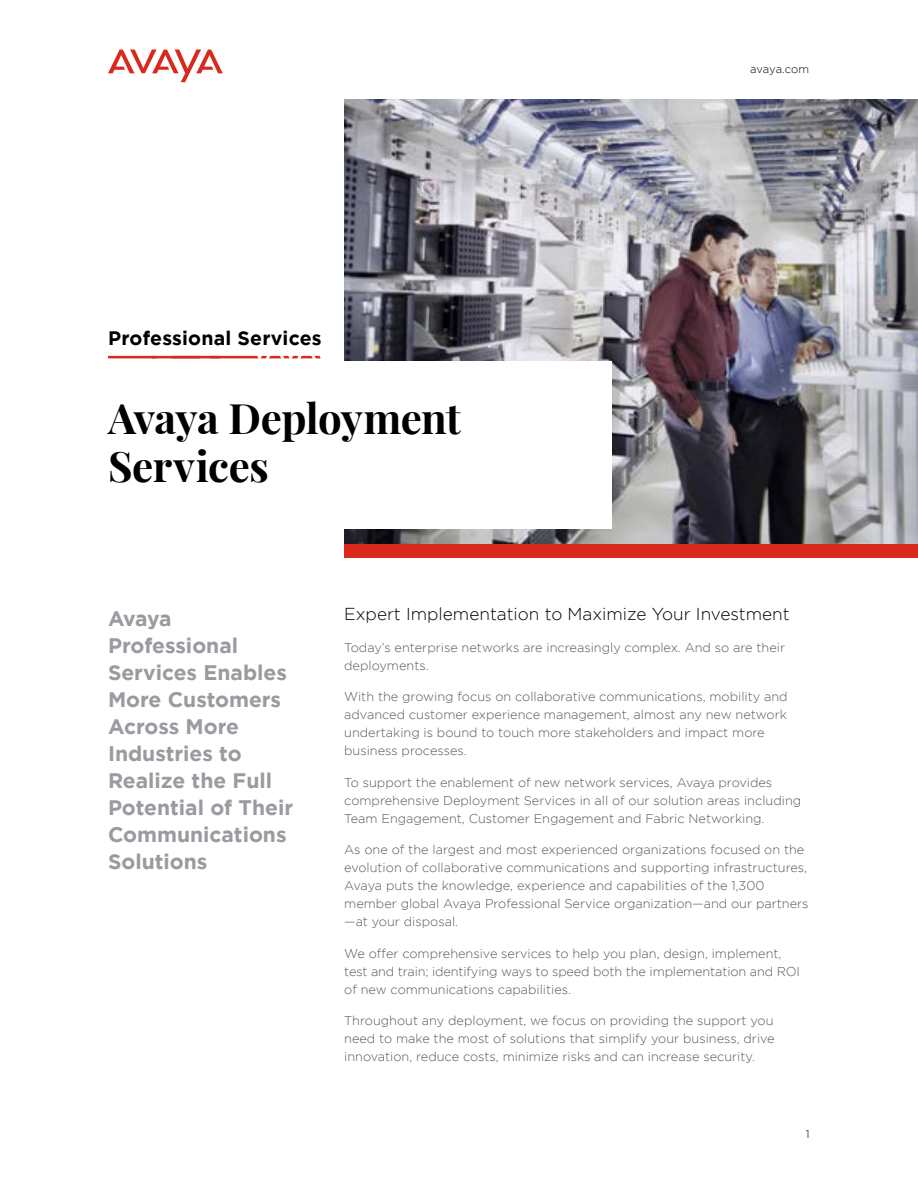
<style>
.page{position:relative;width:918px;height:1188px;background:#fff}
.page>*{position:absolute;margin:0;border:0;box-sizing:border-box;transform-origin:0 0}
.t1{font:700 42px/48px "Playfair Display";letter-spacing:-.015em;color:#000}
.Call_Out_Headline{font:700 21px/27px "Gotham";color:#989ba0}
.Partnership_Eyebrow{font:700 19.5px "Gotham";letter-spacing:.01em;color:#000}
.Body_Subhead{font:300 17.25px "Gotham";color:#000}
.Body_Copy{font:300 12.75px/18px "Gotham";color:#535860}
.t2{font:300 11.25px "Gotham";letter-spacing:-.01em;color:#000}
</style>
<div class="page">
<img style="left:344px;top:99px;width:574px;height:445px">
<svg style="left:108px;top:49px;width:115px;height:33px"></svg>
<div style="left:344px;top:545px;width:574px;height:13px;background:#da291c"></div>
<div style="left:0;top:362px;width:612px;height:167px;background:#fff"></div>
<svg style="left:108px;top:356px;width:213px;height:2px"></svg>
<p class="Partnership_Eyebrow" style="left:108px;top:327px;width:215px">Professional Services</p>
<p class="t1" style="left:108px;top:394px;width:355px">Avaya Deployment<br>Services</p>
<p class="t2" style="left:750px;top:63px;width:60px">avaya.com</p>
<p class="Call_Out_Headline" style="left:108px;top:604px;width:187px">Avaya<br>Professional<br>Services Enables<br>More Customers<br>Across More<br>Industries to<br>Realize the Full<br>Potential of Their<br>Communications<br>Solutions</p>
<p class="Body_Subhead" style="left:344px;top:605px;width:447px">Expert Implementation to Maximize Your Investment</p>
<p class="Body_Copy" style="left:344px;top:638px;width:442px">Today’s enterprise networks are increasingly complex. And so are their deployments.</p>
<p class="Body_Copy" style="left:344px;top:687px;width:445px">With the growing focus on collaborative communications, mobility and advanced customer experience management, almost any new network undertaking is bound to touch more stakeholders and impact more business processes.</p>
<p class="Body_Copy" style="left:344px;top:773px;width:458px">To support the enablement of new network services, Avaya provides comprehensive Deployment Services in all of our solution areas including<br>Team Engagement, Customer Engagement and Fabric Networking.</p>
<p class="Body_Copy" style="left:344px;top:840px;width:466px">As one of the largest and most experienced organizations focused on the evolution of collaborative communications and supporting infrastructures, Avaya puts the knowledge, experience and capabilities of the 1,300 member global Avaya Professional Service organization—and our partners —at your disposal.</p>
<p class="Body_Copy" style="left:344px;top:944px;width:457px">We offer comprehensive services to help you plan, design, implement, test and train; identifying ways to speed both the implementation and ROI of new communications capabilities.</p>
<p class="Body_Copy" style="left:344px;top:1011px;width:432px;text-align:justify">Throughout any deployment, we focus on providing the support you need to make the most of solutions that simplify your business, drive innovation, reduce costs, minimize risks and can increase security.</p>
<p class="t2" style="left:806px;top:1128px;width:5px">1</p>
</div>
